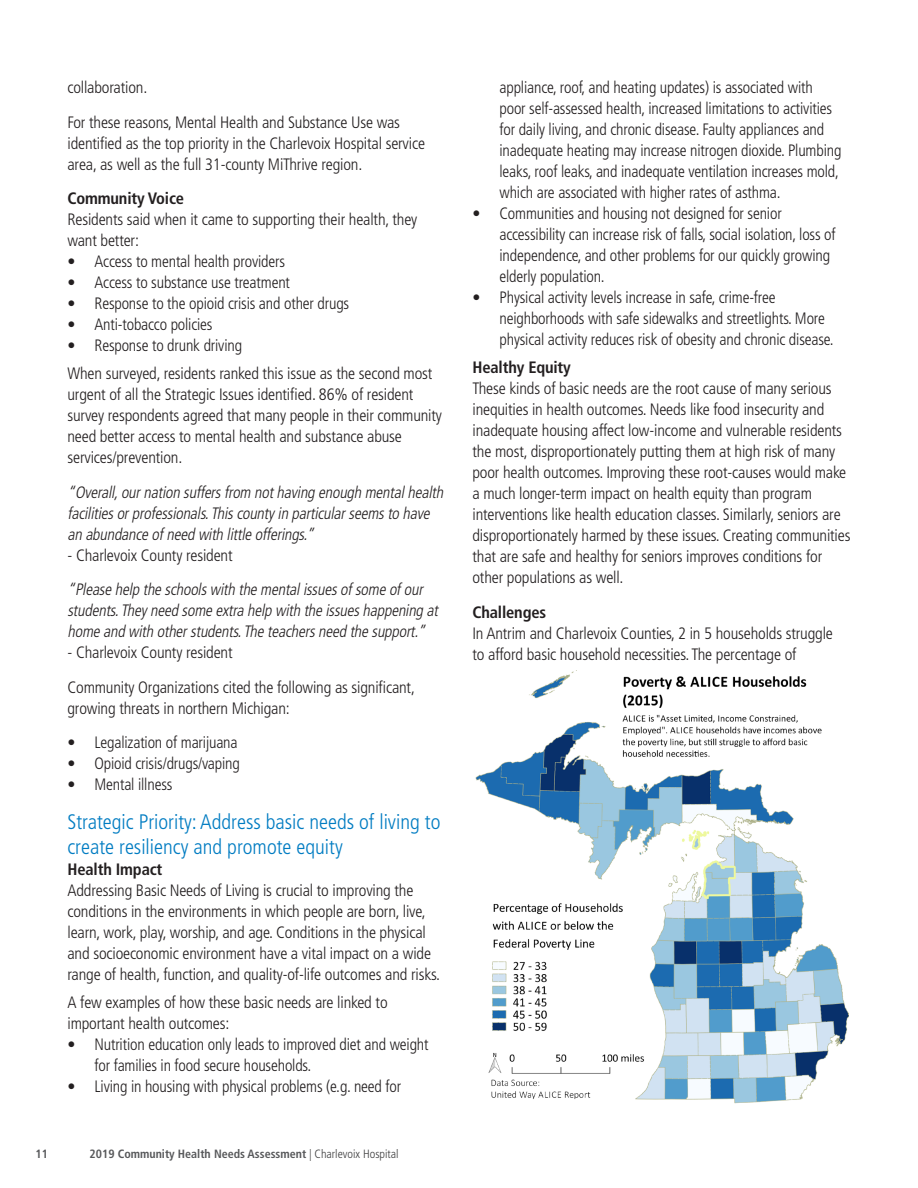
<style>
.page{position:relative;width:918px;height:1188px;background:#fff}
.page>*{position:absolute;margin:0;border:0;box-sizing:border-box;transform-origin:0 0}
.Headers{font:300 condensed 21px/25.2px "Frutiger";color:#007cc2}
.Body_Copy{font:300 condensed 16.5px/21px "Frutiger";letter-spacing:-.01em;color:#231f20}
.Body_Copy_Italic{font:italic 300 condensed 16.5px/21px "Frutiger";color:#231f20}
.Body_Copy_Bold{font:700 condensed 16.5px "Frutiger";letter-spacing:-.01em;color:#231f20}
.t1{font:700 condensed 12px "Frutiger";color:#57585a}
.s1{font-weight:300;color:#3e3e3f}
</style>
<div class="page">
<img style="left:475px;top:671px;width:374px;height:433px">
<p class="Body_Copy" style="left:68px;top:77px;width:81px">collaboration.</p>
<p class="Body_Copy" style="left:68px;top:112px;width:359px">For these reasons, Mental Health and Substance Use was identified as the top priority in the Charlevoix Hospital service area, as well as the full 31-county MiThrive region.</p>
<p class="Body_Copy_Bold" style="left:68px;top:189px;width:118px">Community Voice</p>
<p class="Body_Copy" style="left:68px;top:209px;width:351px">Residents said when it came to supporting their health, they want better:</p>
<p class="Body_Copy" style="left:68px;top:251px;width:219px">• Access to mental health providers</p>
<p class="Body_Copy" style="left:68px;top:272px;width:224px">• Access to substance use treatment</p>
<p class="Body_Copy" style="left:68px;top:293px;width:283px">• Response to the opioid crisis and other drugs</p>
<p class="Body_Copy" style="left:68px;top:314px;width:147px">• Anti-tobacco policies</p>
<p class="Body_Copy" style="left:68px;top:335px;width:176px">• Response to drunk driving</p>
<p class="Body_Copy" style="left:68px;top:363px;width:376px">When surveyed, residents ranked this issue as the second most urgent of all the Strategic Issues identified. 86% of resident survey respondents agreed that many people in their community need better access to mental health and substance abuse services/prevention.</p>
<p class="Body_Copy_Italic" style="left:68px;top:482px;width:381px">“Overall,ournation suffersfrom nothaving enough mentalhealth facilitiesorprofessionals.Thiscountyin particularseemsto have an abundance ofneed with little offerings.”</p>
<p class="Body_Copy" style="left:68px;top:545px;width:167px">- Charlevoix County resident</p>
<p class="Body_Copy_Italic" style="left:68px;top:579px;width:375px">“Please help the schoolswith the mentalissuesofsome ofour students.Theyneed some extra help with the issueshappening at home and with otherstudents.The teachersneed the support.”</p>
<p class="Body_Copy" style="left:68px;top:642px;width:167px">- Charlevoix County resident</p>
<p class="Body_Copy" style="left:68px;top:677px;width:349px">Community Organizations cited the following as significant, growing threats in northern Michigan:</p>
<p class="Body_Copy" style="left:68px;top:732px;width:172px">• Legalization of marijuana</p>
<p class="Body_Copy" style="left:68px;top:753px;width:174px">• Opioid crisis/drugs/vaping</p>
<p class="Body_Copy" style="left:68px;top:774px;width:106px">• Mental illness</p>
<p class="Headers" style="left:68px;top:809px;width:374px">Strategic Priority: Address basic needs of living to create resiliency and promote equity</p>
<p class="Body_Copy_Bold" style="left:68px;top:860px;width:96px">Health Impact</p>
<p class="Body_Copy" style="left:68px;top:880px;width:374px">Addressing Basic Needs of Living is crucial to improving the conditions in the environments in which people are born, live, learn, work, play, worship, and age. Conditions in the physical and socioeconomic environment have a vital impact on a wide range of health, function, and quality-of-life outcomes and risks.</p>
<p class="Body_Copy" style="left:68px;top:992px;width:322px">A few examples of how these basic needs are linked to important health outcomes:</p>
<p class="Body_Copy" style="left:94px;top:1034px;width:336px;text-indent:-27px">• Nutrition education only leads to improved diet and weight for families in food secure households.</p>
<p class="Body_Copy" style="left:68px;top:1076px;width:335px">• Living in housing with physical problems (e.g. need for</p>
<p class="t1" style="left:36px;top:1147px;width:14px">11</p>
<p class="t1" style="left:90px;top:1147px;width:311px">2019 Community Health Needs Assessment <span class="s1">| Charlevoix Hospital</span></p>
<p class="Body_Copy" style="left:500px;top:77px;width:343px">appliance, roof, and heating updates) is associated with poor self-assessed health, increased limitations to activities for daily living, and chronic disease. Faulty appliances and inadequate heating may increase nitrogen dioxide. Plumbing leaks, roof leaks, and inadequate ventilation increases mold, which are associated with higher rates of asthma.</p>
<p class="Body_Copy" style="left:500px;top:203px;width:338px;text-indent:-27px">• Communities and housing not designed for senior accessibility can increase risk of falls, social isolation, loss of independence, and other problems for our quickly growing elderly population.</p>
<p class="Body_Copy" style="left:500px;top:287px;width:336px;text-indent:-27px">• Physical activity levels increase in safe, crime-free neighborhoods with safe sidewalks and streetlights. More physical activity reduces risk of obesity and chronic disease.</p>
<p class="Body_Copy_Bold" style="left:472px;top:358px;width:100px">Healthy Equity</p>
<p class="Body_Copy" style="left:472px;top:378px;width:380px">These kinds of basic needs are the root cause of many serious inequities in health outcomes. Needs like food insecurity and inadequate housing affect low-income and vulnerable residents the most, disproportionately putting them at high risk of many poor health outcomes. Improving these root-causes would make a much longer-term impact on health equity than program interventions like health education classes. Similarly, seniors are disproportionately harmed by these issues. Creating communities that are safe and healthy for seniors improves conditions for other populations as well.</p>
<p class="Body_Copy_Bold" style="left:472px;top:602px;width:75px">Challenges</p>
<p class="Body_Copy" style="left:472px;top:623px;width:362px">In Antrim and Charlevoix Counties, 2 in 5 households struggle to afford basic household necessities. The percentage of</p>
</div>
